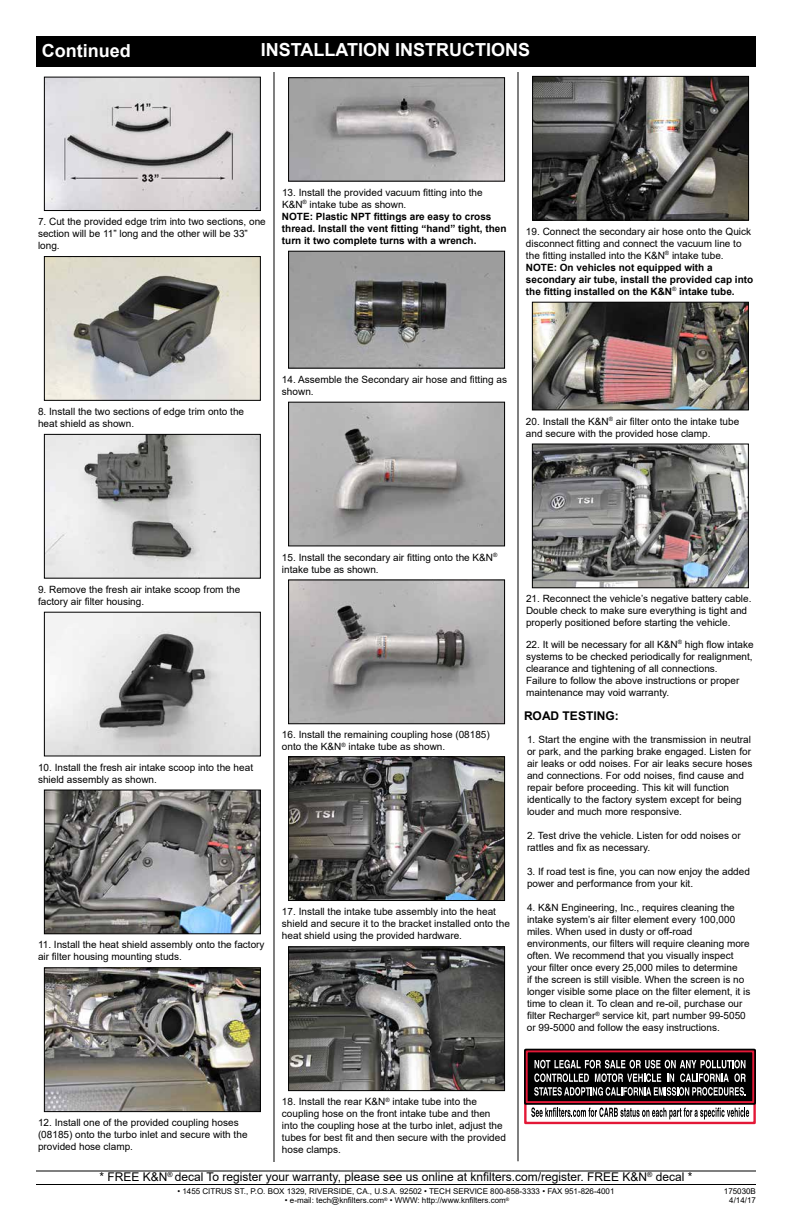
<style>
.page{position:relative;width:792px;height:1224px;background:#fff}
.page>*{position:absolute;margin:0;border:0;box-sizing:border-box;transform-origin:0 0}
.t1{font:700 18px "Arial";color:#fff}
.t2{font:12px "Arial";color:#000}
.t3{font:700 12px "Arial";color:#000}
.t4{font:10px/12px "Arial";color:#000}
.t5{font:700 10px/12px "Arial";color:#000}
.t6{font:8px/9.6px "Arial";color:#000;text-align:right}
.s1{font-weight:400}
.s2{font-weight:700}
</style>
<div class="page">
<div style="left:36px;top:36px;width:720px;height:31px;background:#000"></div>
<hr style="left:36px;top:1184px;width:720px;height:1px;background:#000">
<hr style="left:36px;top:1171px;width:720px;height:1px;background:#000">
<hr style="left:274px;top:72px;width:1px;height:1090px;background:#000">
<hr style="left:518px;top:72px;width:1px;height:1089px;background:#000">
<div style="left:524px;top:1095px;width:232px;height:29px;border:2px solid #e31837"></div>
<div style="left:526px;top:1050px;width:228px;height:53px;background:#000"></div>
<div style="left:524px;top:1049px;width:232px;height:56px;border:3px solid #000"></div>
<div style="left:526px;top:1050px;width:228px;height:53px;border:2px solid #e31837"></div>
<svg style="left:531px;top:1107px;width:218px;height:12px"></svg>
<svg style="left:534px;top:1060px;width:212px;height:36px"></svg>
<img style="left:46px;top:79px;width:213px;height:130px">
<div style="left:44px;top:77px;width:217px;height:134px;border:1px solid #000"></div>
<img style="left:46px;top:258px;width:213px;height:141px">
<div style="left:44px;top:256px;width:217px;height:145px;border:1px solid #000"></div>
<img style="left:534px;top:304px;width:213px;height:104px">
<div style="left:532px;top:302px;width:217px;height:108px;border:1px solid #000"></div>
<img style="left:534px;top:446px;width:213px;height:140px">
<div style="left:532px;top:444px;width:217px;height:144px;border:1px solid #000"></div>
<img style="left:46px;top:436px;width:213px;height:141px">
<div style="left:44px;top:434px;width:217px;height:145px;border:1px solid #000"></div>
<img style="left:46px;top:614px;width:213px;height:140px">
<div style="left:44px;top:612px;width:217px;height:144px;border:1px solid #000"></div>
<img style="left:46px;top:792px;width:213px;height:140px">
<div style="left:44px;top:790px;width:217px;height:144px;border:1px solid #000"></div>
<img style="left:46px;top:969px;width:213px;height:141px">
<div style="left:44px;top:967px;width:217px;height:145px;border:1px solid #000"></div>
<img style="left:290px;top:253px;width:213px;height:114px">
<div style="left:288px;top:251px;width:217px;height:118px;border:1px solid #000"></div>
<img style="left:290px;top:404px;width:213px;height:140px">
<div style="left:288px;top:402px;width:217px;height:144px;border:1px solid #000"></div>
<img style="left:290px;top:582px;width:213px;height:140px">
<div style="left:288px;top:580px;width:217px;height:144px;border:1px solid #000"></div>
<img style="left:290px;top:758px;width:213px;height:141px">
<div style="left:288px;top:756px;width:217px;height:145px;border:1px solid #000"></div>
<img style="left:290px;top:948px;width:213px;height:141px">
<div style="left:288px;top:946px;width:217px;height:145px;border:1px solid #000"></div>
<img style="left:534px;top:78px;width:213px;height:141px">
<div style="left:532px;top:76px;width:217px;height:145px;border:1px solid #000"></div>
<img style="left:290px;top:79px;width:213px;height:101px">
<div style="left:288px;top:77px;width:217px;height:105px;border:1px solid #000"></div>
<h1 class="t1" style="left:42px;top:38px;width:90px">Continued</h1>
<h1 class="t1" style="left:261px;top:37px;width:271px">INSTALLATION INSTRUCTIONS</h1>
<p class="t4" style="left:38px;top:216px;width:229px">7. Cut the provided edge trim into two sections, one section will be 11” long and the other will be 33” long.</p>
<p class="t5" style="left:282px;top:186px;width:226px"><span class="s1">13. Install the provided vacuum fitting into the K&amp;N</span><sup>®</sup> <span class="s1">intake tube as shown.<br></span>NOTE: Plastic NPT fittings are easy to cross thread. Install the vent fitting “hand” tight, then turn it two complete turns with a wrench.</p>
<p class="t4" style="left:526px;top:225px;width:229px">19. Connect the secondary air hose onto the Quick disconnect fitting and connect the vacuum line to the fitting installed into the K&amp;N<sup>®</sup> intake tube.<br><span class="s2">NOTE: On vehicles not equipped with a secondary air tube, install the provided cap into the fitting installed on the K&amp;N</span><sup>®</sup> <span class="s2">intake tube.</span></p>
<p class="t4" style="left:38px;top:405px;width:208px">8. Install the two sections of edge trim onto the heat shield as shown.</p>
<p class="t4" style="left:282px;top:373px;width:227px">14. Assemble the Secondary air hose and fitting as shown.</p>
<p class="t4" style="left:526px;top:415px;width:215px">20. Install the K&amp;N<sup>®</sup> air filter onto the intake tube and secure with the provided hose clamp.</p>
<p class="t4" style="left:38px;top:583px;width:204px">9. Remove the fresh air intake scoop from the factory air filter housing.</p>
<p class="t4" style="left:38px;top:761px;width:217px">10. Install the fresh air intake scoop into the heat shield assembly as shown.</p>
<p class="t4" style="left:38px;top:939px;width:228px">11. Install the heat shield assembly onto the factory air filter housing mounting studs.</p>
<p class="t4" style="left:282px;top:551px;width:217px">15. Install the secondary air fitting onto the K&amp;N<sup>® </sup>intake tube as shown.</p>
<p class="t4" style="left:282px;top:729px;width:209px">16. Install the remaining coupling hose (08185) onto the K&amp;N<sup>®</sup> intake tube as shown.</p>
<p class="t4" style="left:282px;top:906px;width:229px">17. Install the intake tube assembly into the heat shield and secure it to the bracket installed onto the heat shield using the provided hardware.</p>
<p class="t4" style="left:526px;top:593px;width:227px">21. Reconnect the vehicle’s negative battery cable.<br>Double check to make sure everything is tight and properly positioned before starting the vehicle.</p>
<p class="t4" style="left:526px;top:638px;width:229px">22. It will be necessary for all K&amp;N<sup>®</sup> high flow intake systems to be checked periodically for realignment, clearance and tightening of all connections.<br>Failure to follow the above instructions or proper maintenance may void warranty.</p>
<p class="t3" style="left:524px;top:707px;width:96px">ROAD TESTING:</p>
<p class="t4" style="left:527px;top:733px;width:227px">1. Start the engine with the transmission in neutral or park, and the parking brake engaged. Listen for air leaks or odd noises. For air leaks secure hoses and connections. For odd noises, find cause and repair before proceeding. This kit will function identically to the factory system except for being louder and much more responsive.</p>
<p class="t4" style="left:527px;top:829px;width:215px">2. Test drive the vehicle. Listen for odd noises or rattles and fix as necessary.</p>
<p class="t4" style="left:527px;top:865px;width:224px">3. If road test is fine, you can now enjoy the added power and performance from your kit.</p>
<p class="t4" style="left:527px;top:901px;width:225px">4. K&amp;N Engineering, Inc., requires cleaning the intake system’s air filter element every 100,000 miles. When used in dusty or off-road environments, our filters will require cleaning more often. We recommend that you visually inspect your filter once every 25,000 miles to determine<br>if the screen is still visible. When the screen is no longer visible some place on the filter element, it is time to clean it. To clean and re-oil, purchase our filter Recharger<sup>®</sup> service kit, part number 99-5050 or 99-5000 and follow the easy instructions.</p>
<p class="t4" style="left:38px;top:1117px;width:211px">12. Install one of the provided coupling hoses (08185) onto the turbo inlet and secure with the provided hose clamp.</p>
<p class="t4" style="left:282px;top:1096px;width:226px">18. Install the rear K&amp;N<sup>®</sup> intake tube into the coupling hose on the front intake tube and then into the coupling hose at the turbo inlet, adjust the tubes for best fit and then secure with the provided hose clamps.</p>
<p class="t2" style="left:100px;top:1169px;width:594px">* FREE K&amp;N<sup>®</sup> decal To register your warranty, please see us online at knfilters.com/register. FREE K&amp;N<sup>®</sup> decal *</p>
<p class="t6" style="left:177px;top:1186px;width:439px">• 1455 CITRUS ST., P.O. BOX 1329, RIVERSIDE, CA., U.S.A. 92502 • TECH SERVICE 800-858-3333 • FAX 951-826-4001</p>
<p class="t6" style="left:285px;top:1196px;width:226px">• e-mail: tech@knfilters.com<sup>®</sup> • WWW: http://www.knfilters.com<sup>®</sup></p>
<p class="t6" style="left:724px;top:1186px;width:34px">175030B<br>4/14/17</p>
</div>
